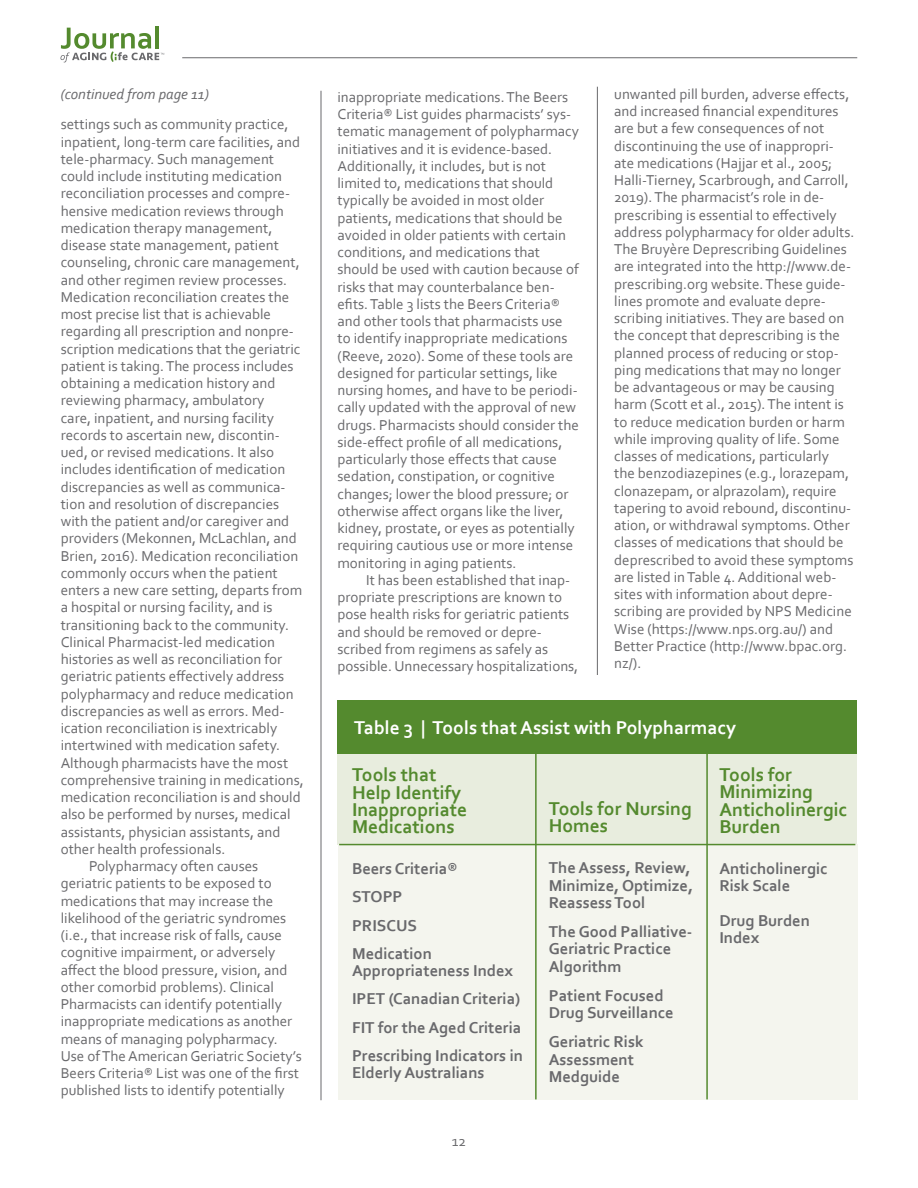
<style>
.page{position:relative;width:918px;height:1188px;background:#fff}
.page>*{position:absolute;margin:0;border:0;box-sizing:border-box;transform-origin:0 0}
.JOURNAL_SUBHEAD{font:700 19.5px/17.2px "Corbel";color:#548a2e}
.JOURNAL_SUBHEAD-2{font:700 19.5px "Corbel";color:#fff}
.JOURNAL_SUBHEAD-3{font:700 16.5px/17.2px "Corbel";color:#69696c}
.JOURNAL_BODY_TEXT{font:15px/17.2px "Corbel";color:#69696c}
.JOURNAL_BODY_TEXT-2{font:italic 15px "Corbel";color:#69696c}
</style>
<div class="page">
<hr style="left:155px;top:26px;width:4px;height:22px;background:#548a2e">
<svg style="left:60px;top:28px;width:104px;height:34px"></svg>
<hr style="left:182px;top:57px;width:675px;height:1px;background:#69696c">
<div style="left:338px;top:754px;width:519px;height:91px;background:#e8edde"></div>
<div style="left:338px;top:700px;width:519px;height:54px;background:#548a2e"></div>
<div style="left:338px;top:845px;width:520px;height:255px;background:#f4f5ee"></div>
<hr style="left:321px;top:91px;width:1px;height:1009px;background:#69696c">
<hr style="left:597px;top:87px;width:1px;height:588px;background:#69696c">
<hr style="left:339px;top:844px;width:516px;height:1px;background:#548a2e">
<hr style="left:535px;top:754px;width:2px;height:345px;background:#548a2e">
<hr style="left:706px;top:754px;width:2px;height:345px;background:#548a2e">
<p class="JOURNAL_BODY_TEXT-2" style="left:61px;top:85px;width:150px">(continued from page 11)</p>
<p class="JOURNAL_BODY_TEXT" style="left:61px;top:116px;width:245px">settings such as community practice, inpatient, long-term care facilities, and tele-pharmacy. Such management could include instituting medication reconciliation processes and compre&shy;hensive medication reviews through medication therapy management, disease state management, patient counseling, chronic care management, and other regimen review processes.<br>Medication reconciliation creates the most precise list that is achievable regarding all prescription and nonpre&shy;scription medications that the geriatric patient is taking. The process includes obtaining a medication history and reviewing pharmacy, ambulatory<br>care, inpatient, and nursing facility records to ascertain new, discontin&shy;ued, or revised medications. It also includes identification of medication discrepancies as well as communica&shy;tion and resolution of discrepancies with the patient and/or caregiver and providers (Mekonnen, McLachlan, and Brien, 2016). Medication reconciliation commonly occurs when the patient enters a new care setting, departs from a hospital or nursing facility, and is transitioning back to the community.<br>Clinical Pharmacist-led medication histories as well as reconciliation for geriatric patients effectively address polypharmacy and reduce medication discrepancies as well as errors. Med&shy;ication reconciliation is inextricably intertwined with medication safety.<br>Although pharmacists have the most comprehensive training in medications, medication reconciliation is and should also be performed by nurses, medical assistants, physician assistants, and other health professionals.</p>
<p class="JOURNAL_BODY_TEXT" style="left:61px;top:857px;width:242px;text-indent:28px">Polypharmacy often causes geriatric patients to be exposed to medications that may increase the likelihood of the geriatric syndromes (i.e., that increase risk of falls, cause cognitive impairment, or adversely affect the blood pressure, vision, and other comorbid problems). Clinical Pharmacists can identify potentially inappropriate medications as another means of managing polypharmacy.<br>Use of The American Geriatric Society’s Beers Criteria® List was one of the first published lists to identify potentially</p>
<p class="JOURNAL_BODY_TEXT" style="left:338px;top:88px;width:243px">inappropriate medications. The Beers Criteria® List guides pharmacists’ sys&shy;tematic management of polypharmacy initiatives and it is evidence-based.<br>Additionally, it includes, but is not limited to, medications that should typically be avoided in most older patients, medications that should be avoided in older patients with certain conditions, and medications that should be used with caution because of risks that may counterbalance ben&shy;efits. Table 3 lists the Beers Criteria® and other tools that pharmacists use to identify inappropriate medications (Reeve, 2020). Some of these tools are designed for particular settings, like nursing homes, and have to be periodi&shy;cally updated with the approval of new drugs. Pharmacists should consider the side-effect profile of all medications, particularly those effects that cause sedation, constipation, or cognitive changes; lower the blood pressure; or otherwise affect organs like the liver, kidney, prostate, or eyes as potentially requiring cautious use or more intense monitoring in aging patients.</p>
<p class="JOURNAL_BODY_TEXT" style="left:338px;top:571px;width:242px;text-indent:28px">It has been established that inap&shy;propriate prescriptions are known to pose health risks for geriatric patients and should be removed or depre&shy;scribed from regimens as safely as possible. Unnecessary hospitalizations,</p>
<p class="JOURNAL_BODY_TEXT" style="left:614px;top:85px;width:242px">unwanted pill burden, adverse effects, and increased financial expenditures are but a few consequences of not discontinuing the use of inappropri&shy;ate medications (Hajjar et al., 2005; Halli-Tierney, Scarbrough, and Carroll, 2019). The pharmacist’s role in de&shy;prescribing is essential to effectively address polypharmacy for older adults.<br>The Bruyère Deprescribing Guidelines are integrated into the http://www.de&shy;prescribing.org website. These guide&shy;lines promote and evaluate depre&shy;scribing initiatives. They are based on the concept that deprescribing is the planned process of reducing or stop&shy;ping medications that may no longer be advantageous or may be causing harm (Scott et al., 2015). The intent is to reduce medication burden or harm while improving quality of life. Some classes of medications, particularly<br>the benzodiazepines (e.g., lorazepam, clonazepam, or alprazolam), require tapering to avoid rebound, discontinu&shy;ation, or withdrawal symptoms. Other classes of medications that should be deprescribed to avoid these symptoms are listed in Table 4. Additional web&shy;sites with information about depre&shy;scribing are provided by NPS Medicine Wise (https://www.nps.org.au/) and Better Practice (http://www.bpac.org. nz/).</p>
<p class="JOURNAL_SUBHEAD-2" style="left:354px;top:716px;width:384px">Table 3 | Tools that Assist with Polypharmacy</p>
<p class="JOURNAL_SUBHEAD" style="left:352px;top:766px;width:117px">Tools that<br>Help Identify<br>Inappropriate<br>Medications</p>
<p class="JOURNAL_SUBHEAD-3" style="left:352px;top:859px;width:107px">Beers Criteria®</p>
<p class="JOURNAL_SUBHEAD-3" style="left:352px;top:888px;width:52px">STOPP</p>
<p class="JOURNAL_SUBHEAD-3" style="left:352px;top:916px;width:67px">PRISCUS</p>
<p class="JOURNAL_SUBHEAD-3" style="left:352px;top:945px;width:163px;line-height:16.5px">Medication<br>Appropriateness Index</p>
<p class="JOURNAL_SUBHEAD-3" style="left:352px;top:990px;width:170px">IPET (Canadian Criteria)</p>
<p class="JOURNAL_SUBHEAD-3" style="left:352px;top:1018px;width:171px">FIT for the Aged Criteria</p>
<p class="JOURNAL_SUBHEAD-3" style="left:352px;top:1047px;width:172px;line-height:16.5px">Prescribing Indicators in<br>Elderly Australians</p>
<p class="JOURNAL_SUBHEAD" style="left:719px;top:766px;width:129px">Tools for<br>Minimizing<br>Anticholinergic<br>Burden</p>
<p class="JOURNAL_SUBHEAD-3" style="left:719px;top:860px;width:110px">Anticholinergic<br>Risk Scale</p>
<p class="JOURNAL_SUBHEAD-3" style="left:719px;top:911px;width:92px">Drug Burden<br>Index</p>
<p class="JOURNAL_SUBHEAD" style="left:549px;top:799px;width:145px">Tools for Nursing<br>Homes</p>
<p class="JOURNAL_SUBHEAD-3" style="left:549px;top:859px;width:146px">The Assess, Review,<br>Minimize, Optimize,<br>Reassess Tool</p>
<p class="JOURNAL_SUBHEAD-3" style="left:549px;top:923px;width:145px">The Good Palliative-<br>Geriatric Practice<br>Algorithm</p>
<p class="JOURNAL_SUBHEAD-3" style="left:549px;top:986px;width:126px">Patient Focused<br>Drug Surveillance</p>
<p class="JOURNAL_SUBHEAD-3" style="left:549px;top:1033px;width:96px">Geriatric Risk<br>Assessment<br>Medguide</p>
<p class="JOURNAL_BODY_TEXT" style="left:452px;top:1132px;width:16px">12</p>
</div>
